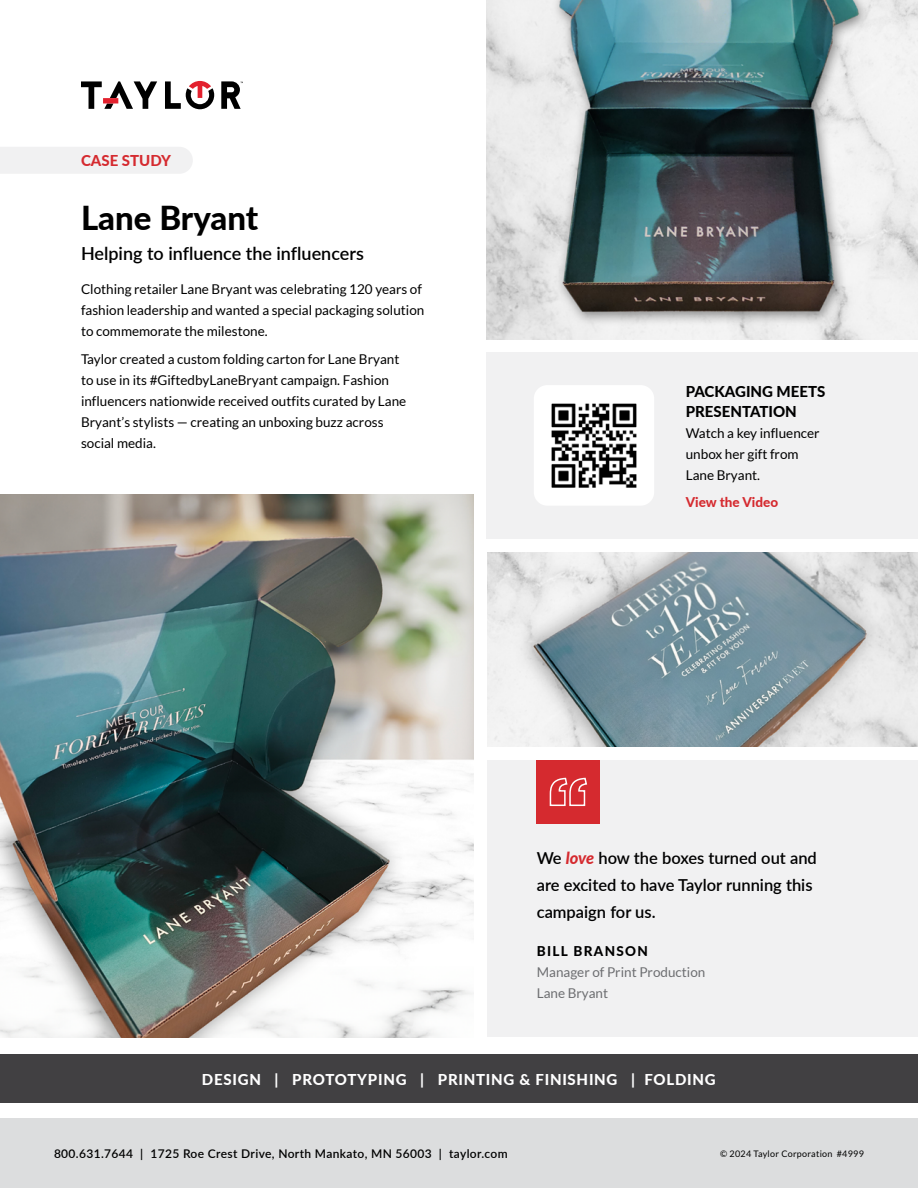
<style>
.page{position:relative;width:918px;height:1188px;background:#fff}
.page>*{position:absolute;margin:0;border:0;box-sizing:border-box;transform-origin:0 0}
.t1{font:800 33px "Lato";color:#000}
.t2{font:600 18px "Lato";color:#000}
.t3{font:600 16.5px/27px "Lato";color:#000}
.t4{font:800 15px "Lato";letter-spacing:.05em;color:#fff}
.t5{font:800 15px/19.5px "Lato";color:#000}
.t6{font:800 15px "Lato";color:#d52a2f}
.t7{font:13.5px/21px "Lato";color:#000}
.t8{font:13.5px/21px "Lato";color:#6d6e71}
.t9{font:800 13.5px "Lato";color:#d52a2f}
.t10{font:800 13.5px "Lato";letter-spacing:.1em;color:#000}
.t11{font:600 12px "Lato";letter-spacing:.03em;color:#000}
.t12{font:9px "Lato";letter-spacing:.03em;color:#000}
.s1{font-weight:800;font-style:italic;color:#d52a2f}
</style>
<div class="page">
<div style="left:0;top:1118px;width:918px;height:70px;background:#dcddde"></div>
<div style="left:0;top:1054px;width:918px;height:49px;background:#414042"></div>
<div style="left:0;top:147px;width:193px;height:27px;background:#f1f1f2"></div>
<div style="left:487px;top:760px;width:431px;height:277px;background:#f1f1f2"></div>
<div style="left:486px;top:352px;width:432px;height:187px;background:#f1f1f2"></div>
<div style="left:537px;top:760px;width:63px;height:64px;background:#d52a2f"></div>
<svg style="left:549px;top:777px;width:38px;height:29px"></svg>
<img style="left:0;top:495px;width:473px;height:542px">
<img style="left:487px;top:553px;width:431px;height:193px">
<svg style="left:221px;top:81px;width:22px;height:28px"></svg>
<svg style="left:81px;top:81px;width:76px;height:28px"></svg>
<svg style="left:165px;top:81px;width:49px;height:28px"></svg>
<img style="left:486px;top:0;width:432px;height:339px">
<div style="left:534px;top:385px;width:120px;height:121px;background:#fff;border-radius:14px"></div>
<img style="left:551px;top:403px;width:86px;height:85px">
<p class="t6" style="left:81px;top:150px;width:91px">CASE STUDY</p>
<h1 class="t1" style="left:81px;top:194px;width:179px">Lane Bryant</h1>
<h2 class="t2" style="left:81px;top:240px;width:284px">Helping to influence the influencers</h2>
<p class="t7" style="left:81px;top:279px;width:345px">Clothing retailer Lane Bryant was celebrating 120 years of fashion leadership and wanted a special packaging solution to commemorate the milestone.</p>
<p class="t7" style="left:81px;top:348px;width:327px">Taylor created a custom folding carton for Lane Bryant to use in its #GiftedbyLaneBryant campaign. Fashion influencers nationwide received outfits curated by Lane Bryant’s stylists — creating an unboxing buzz across social media.</p>
<p class="t5" style="left:686px;top:381px;width:141px">PACKAGING MEETS<br>PRESENTATION</p>
<p class="t7" style="left:686px;top:422px;width:135px">Watch a key influencer unbox her gift from<br>Lane Bryant.</p>
<p class="t9" style="left:686px;top:493px;width:94px">View the Video</p>
<p class="t3" style="left:537px;top:844px;width:282px">We <span class="s1">love</span> how the boxes turned out and are excited to have Taylor running this campaign for us.</p>
<p class="t10" style="left:537px;top:941px;width:113px">BILL BRANSON</p>
<p class="t8" style="left:537px;top:962px;width:170px">Manager of Print Production<br>Lane Bryant</p>
<p class="t4" style="left:202px;top:1068px;width:515px">DESIGN | PROTOTYPING | PRINTING &amp; FINISHING | FOLDING</p>
<p class="t11" style="left:54px;top:1145px;width:455px">800.631.7644 | 1725 Roe Crest Drive, North Mankato, MN 56003 | taylor.com</p>
<p class="t12" style="left:720px;top:1149px;width:145px">© 2024 Taylor Corporation #4999</p>
</div>
